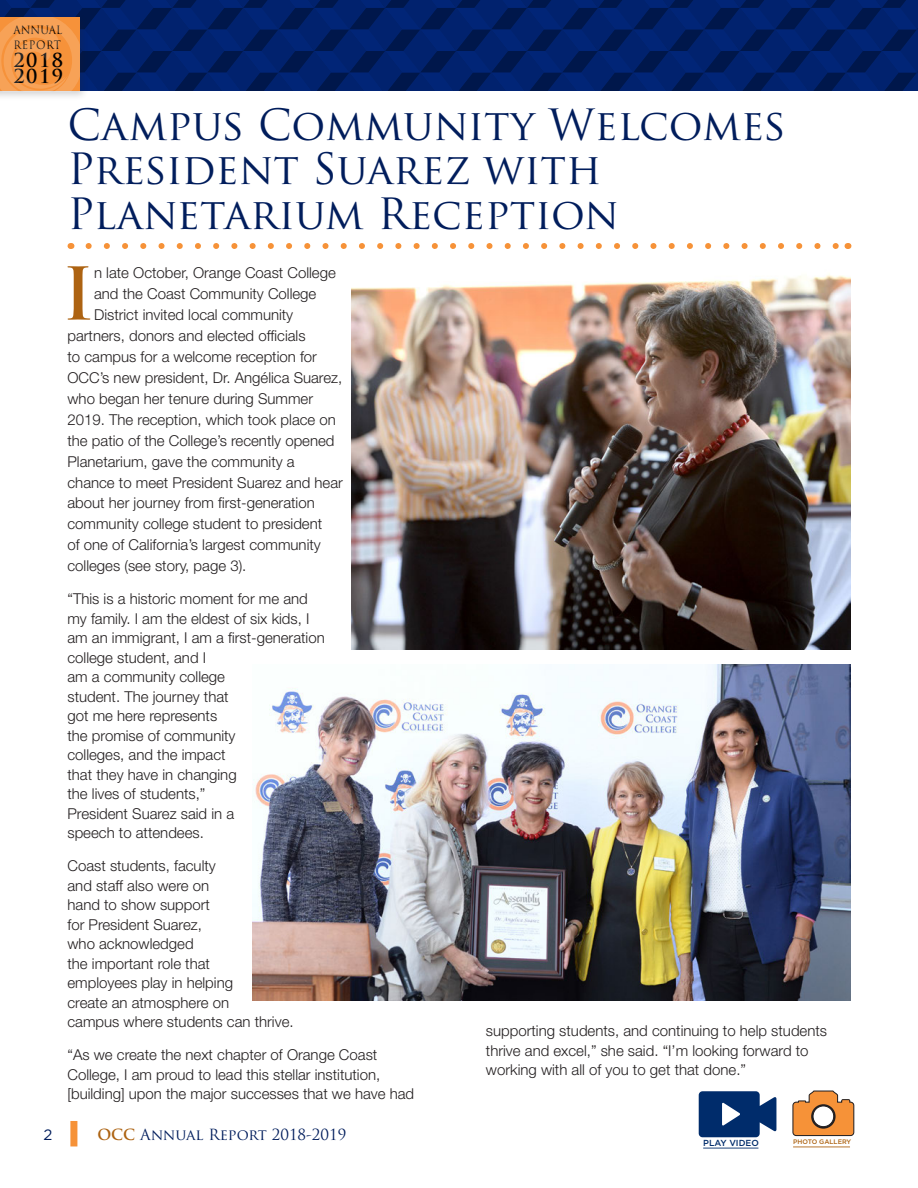
<style>
.page{position:relative;width:918px;height:1188px;background:#fff}
.page>*{position:absolute;margin:0;border:0;box-sizing:border-box;transform-origin:0 0}
.t1{font:700 70.8px "Trajan Pro";color:#ad6312}
.t2{font:42px/45px "Trajan Pro";color:#011d5c}
.t3{font:700 18.9px/16.2px "Trajan Pro";letter-spacing:.08em;color:#000}
.t4{font:300 15px/19.5px "Helvetica Neue";color:#231f20}
.t5{font:15px "Trajan Pro";color:#011d5c}
.t6{font:15px "Gotham";color:#011d5c}
.t7{font:11.25px/14.4px "Trajan Pro";letter-spacing:.005em;color:#000;scale:.92 1}
.t8{font:500 8.7px "Gotham";color:#002c6b}
.t9{font:500 6.6px "Gotham";color:#ad6312}
.s1{font-weight:700;color:#ad6312}
</style>
<div class="page">
<div style="left:70px;top:1121px;width:7px;height:25px;background:#f69238"></div>
<div style="left:0;top:14px;width:89px;height:88px;background:#231f20;opacity:.2"></div>
<svg style="left:0;top:0;width:918px;height:91px;background:#122864"></svg>
<svg style="left:89px;top:243px;width:749px;height:6px"></svg>
<img style="left:352px;top:274px;width:498px;height:375px">
<img style="left:252px;top:664px;width:598px;height:336px">
<svg style="left:699px;top:1091px;width:77px;height:46px;background:#294e83"></svg>
<svg style="left:792px;top:1090px;width:63px;height:47px"></svg>
<svg style="left:811px;top:1104px;width:25px;height:25px"></svg>
<div style="left:813px;top:1106px;width:21px;height:21px;background:#fff;border-radius:50%"></div>
<div style="left:813px;top:1106px;width:21px;height:21px;border:1px solid #231f20;border-radius:50%"></div>
<hr style="left:703px;top:1148px;width:55px;height:1px;background:#002c6b">
<hr style="left:793px;top:1147px;width:57px;height:1px;background:#ad6312">
<p class="t7" style="left:13px;top:23px;width:55px">ANNUAL<br>REPORT</p>
<p class="t3" style="left:13px;top:52px;width:51px">2018<br>2019</p>
<h2 class="t2" style="left:68px;top:101px;width:720px">Campus Community Welcomes<br>President Suarez with<br>Planetarium Reception</h2>
<p class="t1" style="left:62px;top:250px;width:33px">I</p>
<p class="t4" style="left:94px;top:262px;width:243px">n late October, Orange Coast College</p>
<p class="t4" style="left:94px;top:283px;width:224px">and the Coast Community College</p>
<p class="t4" style="left:94px;top:304px;width:201px">District invited local community</p>
<p class="t4" style="left:67px;top:325px;width:240px">partners, donors and elected officials</p>
<p class="t4" style="left:67px;top:346px;width:251px">to campus for a welcome reception for</p>
<p class="t4" style="left:67px;top:367px;width:276px">OCC’s new president, Dr. Angélica Suarez,</p>
<p class="t4" style="left:67px;top:388px;width:247px">who began her tenure during Summer</p>
<p class="t4" style="left:67px;top:409px;width:270px">2019. The reception, which took place on</p>
<p class="t4" style="left:67px;top:430px;width:269px">the patio of the College’s recently opened</p>
<p class="t4" style="left:67px;top:451px;width:229px">Planetarium, gave the community a</p>
<p class="t4" style="left:67px;top:472px;width:277px">chance to meet President Suarez and hear</p>
<p class="t4" style="left:67px;top:493px;width:249px">about her journey from first-generation</p>
<p class="t4" style="left:67px;top:514px;width:256px">community college student to president</p>
<p class="t4" style="left:67px;top:535px;width:255px">of one of California’s largest community</p>
<p class="t4" style="left:67px;top:556px;width:180px">colleges (see story, page 3).</p>
<p class="t4" style="left:67px;top:589px;width:259px">“This is a historic moment for me and my family. I am the eldest of six kids, I am an immigrant, I am a first-generation college student, and I<br>am a community college<br>student. The journey that<br>got me here represents<br>the promise of community<br>colleges, and the impact<br>that they have in changing<br>the lives of students,”<br>President Suarez said in a<br>speech to attendees.</p>
<p class="t4" style="left:67px;top:856px;width:228px">Coast students, faculty<br>and staff also were on<br>hand to show support<br>for President Suarez,<br>who acknowledged<br>the important role that<br>employees play in helping<br>create an atmosphere on<br>campus where students can thrive.</p>
<p class="t4" style="left:67px;top:1045px;width:348px">“As we create the next chapter of Orange Coast<br>College, I am proud to lead this stellar institution, [building] upon the major successes that we have had</p>
<p class="t4" style="left:486px;top:1021px;width:343px">supporting students, and continuing to help students thrive and excel,” she said. “I’m looking forward to working with all of you to get that done.”</p>
<p class="t6" style="left:43px;top:1125px;width:10px">2</p>
<p class="t5" style="left:97px;top:1125px;width:250px"><span class="s1">OCC</span> Annual Report 2018-2019</p>
<p class="t8" style="left:703px;top:1137px;width:57px">PLAY VIDEO</p>
<p class="t9" style="left:793px;top:1137px;width:60px">PHOTO GALLERY</p>
</div>
